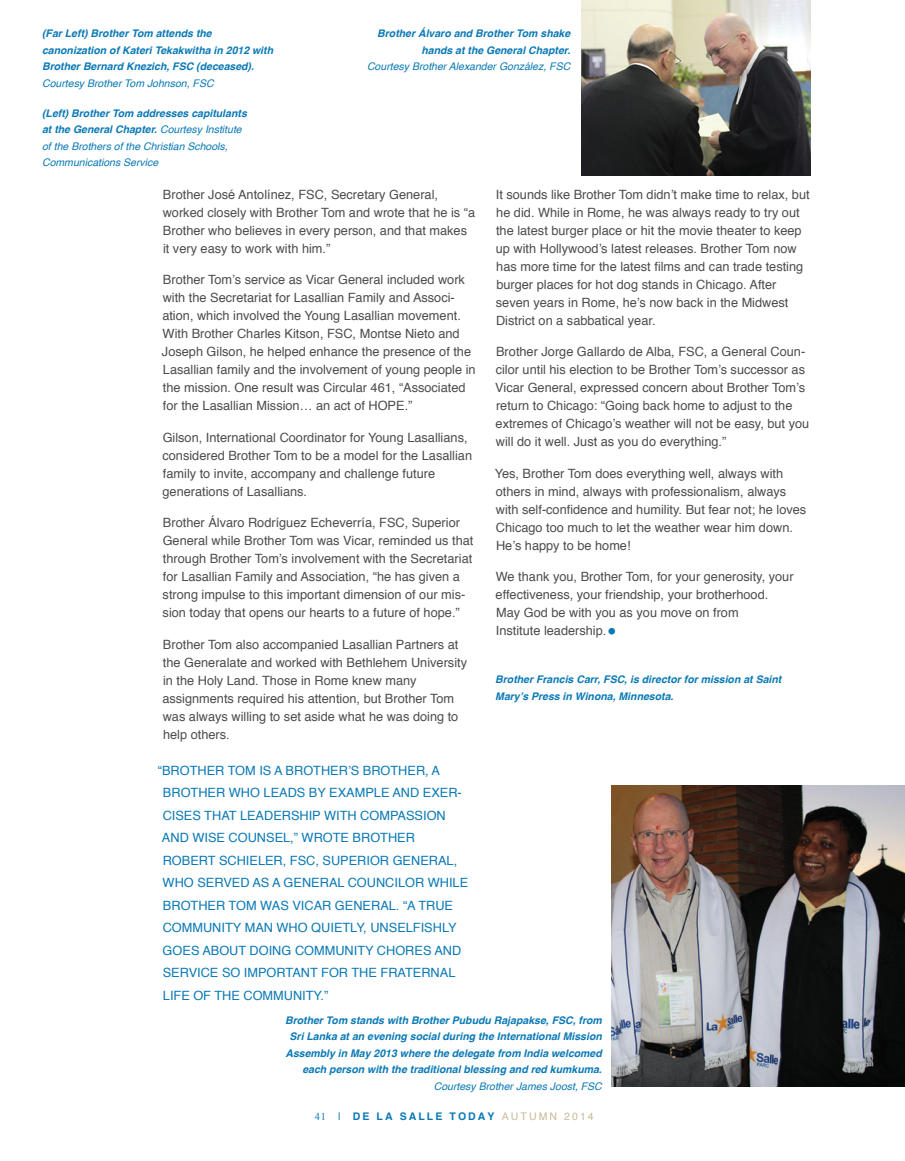
<style>
.page{position:relative;width:905px;height:1161px;background:#fff}
.page>*{position:absolute;margin:0;border:0;box-sizing:border-box;transform-origin:0 0}
.t1{font:30px "Helvetica";color:#0a79b5}
.t2{font:12.75px/18px "Helvetica";color:#4b4c4d}
.t3{font:12.75px/22.5px "Helvetica";color:#0a79b5}
.t4{font:italic 700 10.5px/16.5px "Helvetica";color:#0a79b5;text-align:right}
.t5{font:italic 10.5px/16.5px "Helvetica";color:#0a79b5}
.t6{font:700 10.5px "Helvetica";letter-spacing:.2em;color:#0a79b5}
.s1{font-weight:700}
.s2{font-family:"Times New Roman";font-weight:400}
.s3{font-weight:400}
.s4{font-weight:400;color:#caba97}
</style>
<div class="page">
<img style="left:581px;top:0;width:229px;height:176px">
<img style="left:611px;top:786px;width:293px;height:301px">
<p class="t4" style="left:42px;top:25px;width:232px;text-align:left">(Far Left) Brother Tom attends the canonization of Kateri Tekakwitha in 2012 with<br>Brother Bernard Knezich, FSC (deceased).</p>
<p class="t5" style="left:42px;top:75px;width:173px">Courtesy Brother Tom Johnson, FSC</p>
<p class="t5" style="left:42px;top:105px;width:206px"><span class="s1">(Left) Brother Tom addresses capitulants at the General Chapter.</span> Courtesy Institute of the Brothers of the Christian Schools, Communications Service</p>
<p class="t4" style="left:377px;top:25px;width:194px">Brother Álvaro and Brother Tom shake hands at the General Chapter.</p>
<p class="t5" style="left:367px;top:59px;width:205px">Courtesy Brother Alexander González, FSC</p>
<p class="t2" style="left:163px;top:185px;width:314px">Brother José Antolínez, FSC, Secretary General, worked closely with Brother Tom and wrote that he is “a Brother who believes in every person, and that makes it very easy to work with him.”</p>
<p class="t2" style="left:162px;top:271px;width:315px">Brother Tom’s service as Vicar General included work with the Secretariat for Lasallian Family and Associ&shy;ation, which involved the Young Lasallian movement.<br>With Brother Charles Kitson, FSC, Montse Nieto and Joseph Gilson, he helped enhance the presence of the Lasallian family and the involvement of young people in the mission. One result was Circular 461, “Associated for the Lasallian Mission… an act of HOPE.”</p>
<p class="t2" style="left:162px;top:429px;width:311px">Gilson, International Coordinator for Young Lasallians, considered Brother Tom to be a model for the Lasallian family to invite, accompany and challenge future generations of Lasallians.</p>
<p class="t2" style="left:163px;top:514px;width:312px">Brother Álvaro Rodríguez Echeverría, FSC, Superior General while Brother Tom was Vicar, reminded us that through Brother Tom’s involvement with the Secretariat for Lasallian Family and Association, “he has given a strong impulse to this important dimension of our mis&shy;sion today that opens our hearts to a future of hope.”</p>
<p class="t2" style="left:162px;top:636px;width:306px">Brother Tom also accompanied Lasallian Partners at the Generalate and worked with Bethlehem University in the Holy Land. Those in Rome knew many assignments required his attention, but Brother Tom was always willing to set aside what he was doing to help others.</p>
<p class="t3" style="left:162px;top:759px;width:308px;text-indent:-4px">“BROTHER TOM IS A BROTHER’S BROTHER, A BROTHER WHO LEADS BY EXAMPLE AND EXER-CISES THAT LEADERSHIP WITH COMPASSION AND WISE COUNSEL,” WROTE BROTHER ROBERT SCHIELER, FSC, SUPERIOR GENERAL, WHO SERVED AS A GENERAL COUNCILOR WHILE BROTHER TOM WAS VICAR GENERAL. “A TRUE COMMUNITY MAN WHO QUIETLY, UNSELFISHLY GOES ABOUT DOING COMMUNITY CHORES AND SERVICE SO IMPORTANT FOR THE FRATERNAL LIFE OF THE COMMUNITY.”</p>
<p class="t2" style="left:496px;top:186px;width:315px">It sounds like Brother Tom didn’t make time to relax, but he did. While in Rome, he was always ready to try out the latest burger place or hit the movie theater to keep up with Hollywood’s latest releases. Brother Tom now has more time for the latest films and can trade testing burger places for hot dog stands in Chicago. After seven years in Rome, he’s now back in the Midwest District on a sabbatical year.</p>
<p class="t2" style="left:495px;top:343px;width:315px">Brother Jorge Gallardo de Alba, FSC, a General Coun&shy;cilor until his election to be Brother Tom’s successor as Vicar General, expressed concern about Brother Tom’s return to Chicago: “Going back home to adjust to the extremes of Chicago’s weather will not be easy, but you will do it well. Just as you do everything.”</p>
<p class="t2" style="left:494px;top:465px;width:313px">Yes, Brother Tom does everything well, always with others in mind, always with professionalism, always with self-confidence and humility. But fear not; he loves Chicago too much to let the weather wear him down.<br>He’s happy to be home!</p>
<p class="t2" style="left:495px;top:568px;width:299px">We thank you, Brother Tom, for your generosity, your effectiveness, your friendship, your brotherhood.<br>May God be with you as you move on from<br>Institute leadership.</p>
<h1 class="t1" style="left:606px;top:608px;width:12px">•</h1>
<p class="t4" style="left:495px;top:672px;width:287px;text-align:left">Brother Francis Carr, FSC, is director for mission at Saint<br>Mary’s Press in Winona, Minnesota.</p>
<p class="t4" style="left:285px;top:1012px;width:318px">Brother Tom stands with Brother Pubudu Rajapakse, FSC, from Sri Lanka at an evening social during the International Mission Assembly in May 2013 where the delegate from India welcomed each person with the traditional blessing and red kumkuma.</p>
<p class="t5" style="left:434px;top:1078px;width:170px">Courtesy Brother James Joost, FSC</p>
<p class="t6" style="left:315px;top:1107px;width:280px"><span class="s2">41</span> <span class="s3">|</span> DE LA SALLE TODAY <span class="s4">AUTUMN 2014</span></p>
</div>
